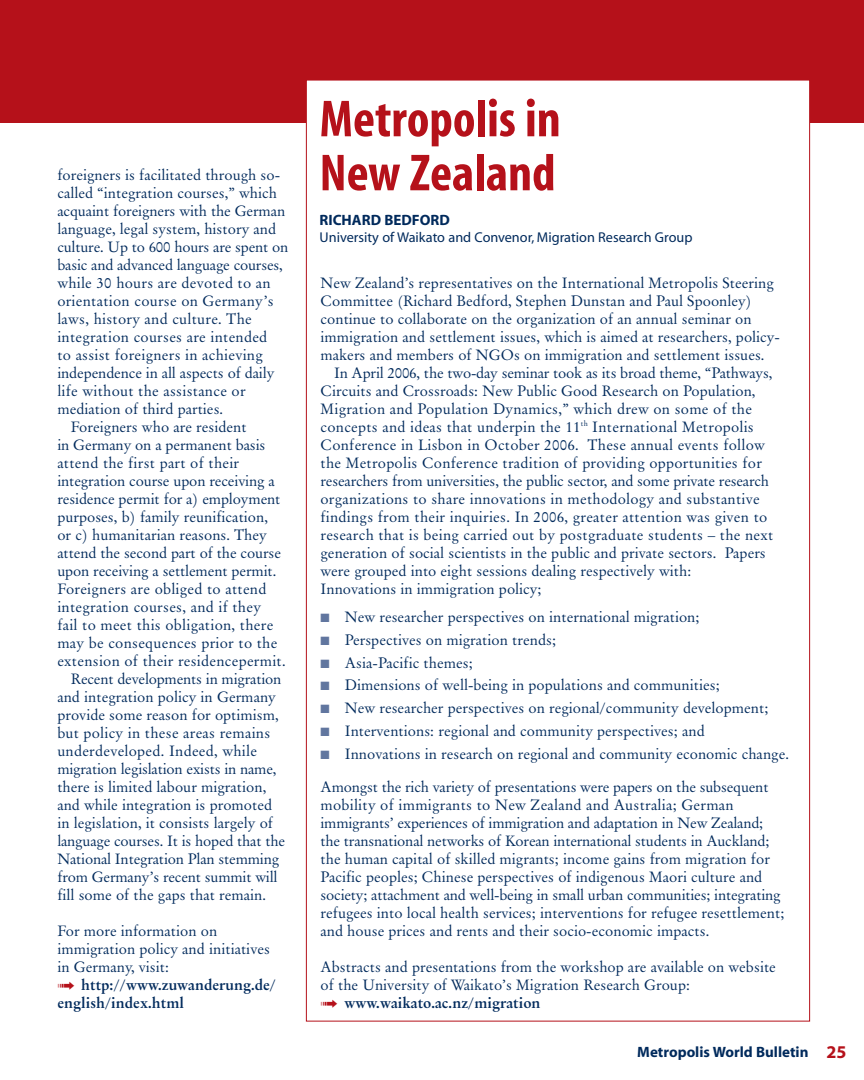
<style>
.page{position:relative;width:864px;height:1080px;background:#fff}
.page>*{position:absolute;margin:0;border:0;box-sizing:border-box;transform-origin:0 0}
.t1{font:700 condensed 52.5px/54px "Myriad";color:#b5111a}
.t2{font:15px/18px "Original Garamond BT";color:#002a5c}
.t3{font:700 15px "Myriad";color:#002a5c}
.t4{font:14.25px "Myriad";color:#002a5c}
.s1{color:#b5111a}
.s2{font-weight:700}
.s3{color:#61769f}
.s4{font-size:18px;color:#b5111a}
</style>
<div class="page">
<div style="left:0;top:0;width:864px;height:122px;background:#b5111a"></div>
<div style="left:306px;top:80px;width:504px;height:941px;background:#fff"></div>
<p class="t2" style="left:57px;top:167px;width:224px">foreigners is facilitated through so-</p>
<p class="t2" style="left:57px;top:185px;width:221px">called “integration courses,” which</p>
<p class="t2" style="left:57px;top:203px;width:229px">acquaint foreigners with the German</p>
<p class="t2" style="left:57px;top:221px;width:220px">language, legal system, history and</p>
<p class="t2" style="left:57px;top:239px;width:233px">culture. Up to 600 hours are spent on</p>
<p class="t2" style="left:57px;top:257px;width:227px">basic and advanced language courses,</p>
<p class="t2" style="left:57px;top:275px;width:215px">while 30 hours are devoted to an</p>
<p class="t2" style="left:57px;top:293px;width:218px">orientation course on Germany’s</p>
<p class="t2" style="left:57px;top:311px;width:196px">laws, history and culture. The</p>
<p class="t2" style="left:57px;top:329px;width:212px">integration courses are intended</p>
<p class="t2" style="left:57px;top:347px;width:207px">to assist foreigners in achieving</p>
<p class="t2" style="left:57px;top:365px;width:219px">independence in all aspects of daily</p>
<p class="t2" style="left:57px;top:383px;width:190px">life without the assistance or</p>
<p class="t2" style="left:57px;top:401px;width:168px">mediation of third parties.</p>
<p class="t2" style="left:71px;top:419px;width:177px">Foreigners who are resident</p>
<p class="t2" style="left:57px;top:437px;width:210px">in Germany on a permanent basis</p>
<p class="t2" style="left:57px;top:455px;width:183px">attend the first part of their</p>
<p class="t2" style="left:57px;top:473px;width:219px">integration course upon receiving a</p>
<p class="t2" style="left:57px;top:491px;width:225px">residence permit for a) employment</p>
<p class="t2" style="left:57px;top:509px;width:212px">purposes, b) family reunification,</p>
<p class="t2" style="left:57px;top:527px;width:211px">or c) humanitarian reasons. They</p>
<p class="t2" style="left:57px;top:545px;width:225px">attend the second part of the course</p>
<p class="t2" style="left:57px;top:563px;width:221px">upon receiving a settlement permit.</p>
<p class="t2" style="left:57px;top:581px;width:211px">Foreigners are obliged to attend</p>
<p class="t2" style="left:57px;top:599px;width:205px">integration courses, and if they</p>
<p class="t2" style="left:57px;top:617px;width:218px">fail to meet this obligation, there</p>
<p class="t2" style="left:57px;top:635px;width:222px">may be consequences prior to the</p>
<p class="t2" style="left:57px;top:653px;width:230px">extension of their residencepermit.</p>
<p class="t2" style="left:71px;top:671px;width:212px">Recent developments in migration</p>
<p class="t2" style="left:57px;top:689px;width:220px">and integration policy in Germany</p>
<p class="t2" style="left:57px;top:707px;width:223px">provide some reason for optimism,</p>
<p class="t2" style="left:57px;top:725px;width:215px">but policy in these areas remains</p>
<p class="t2" style="left:57px;top:743px;width:201px">underdeveloped. Indeed, while</p>
<p class="t2" style="left:57px;top:761px;width:221px">migration legislation exists in name,</p>
<p class="t2" style="left:57px;top:779px;width:211px">there is limited labour migration,</p>
<p class="t2" style="left:57px;top:797px;width:216px">and while integration is promoted</p>
<p class="t2" style="left:57px;top:815px;width:217px">in legislation, it consists largely of</p>
<p class="t2" style="left:57px;top:833px;width:229px">language courses. It is hoped that the</p>
<p class="t2" style="left:57px;top:851px;width:223px">National Integration Plan stemming</p>
<p class="t2" style="left:57px;top:869px;width:222px">from Germany’s recent summit will</p>
<p class="t2" style="left:57px;top:887px;width:210px">fill some of the gaps that remain.</p>
<p class="t2" style="left:57px;top:923px;width:220px">For more information on immigration policy and initiatives in Germany, visit:<br><span class="s1">➟</span> <span class="s2">http://www.zuwanderung.de/ english/index.html</span></p>
<h1 class="t1" style="left:320px;top:97px;width:243px">Metropolis in<br>New Zealand</h1>
<p class="t3" style="left:320px;top:214px;width:132px">RICHARD BEDFORD</p>
<p class="t4" style="left:320px;top:232px;width:374px">University of Waikato and Convenor, Migration Research Group</p>
<p class="t2" style="left:321px;top:275px;width:461px">New Zealand’s representatives on the International Metropolis Steering Committee (Richard Bedford, Stephen Dunstan and Paul Spoonley) continue to collaborate on the organization of an annual seminar on immigration and settlement issues, which is aimed at researchers, policy&shy;makers and members of NGOs on immigration and settlement issues.</p>
<p class="t2" style="left:320px;top:365px;width:454px;text-indent:14px">In April 2006, the two-day seminar took as its broad theme, “Pathways, Circuits and Crossroads: New Public Good Research on Population, Migration and Population Dynamics,” which drew on some of the concepts and ideas that underpin the 11<sup>th</sup> International Metropolis Conference in Lisbon in October 2006. These annual events follow the Metropolis Conference tradition of providing opportunities for researchers from universities, the public sector, and some private research organizations to share innovations in methodology and substantive findings from their inquiries. In 2006, greater attention was given to research that is being carried out by postgraduate students – the next generation of social scientists in the public and private sectors. Papers were grouped into eight sessions dealing respectively with:<br>Innovations in immigration policy;</p>
<p class="t2" style="left:321px;top:610px;width:381px"><span class="s3">■</span> New researcher perspectives on international migration;</p>
<p class="t2" style="left:321px;top:632px;width:237px"><span class="s3">■</span> Perspectives on migration trends;</p>
<p class="t2" style="left:321px;top:655px;width:154px"><span class="s3">■</span> Asia-Pacific themes;</p>
<p class="t2" style="left:321px;top:678px;width:401px"><span class="s3">■</span> Dimensions of well-being in populations and communities;</p>
<p class="t2" style="left:321px;top:700px;width:450px"><span class="s3">■</span> New researcher perspectives on regional/community development;</p>
<p class="t2" style="left:321px;top:723px;width:386px"><span class="s3">■</span> Interventions: regional and community perspectives; and</p>
<p class="t2" style="left:321px;top:746px;width:470px"><span class="s3">■</span> Innovations in research on regional and community economic change.</p>
<p class="t2" style="left:321px;top:779px;width:465px">Amongst the rich variety of presentations were papers on the subsequent mobility of immigrants to New Zealand and Australia; German immigrants’ experiences of immigration and adaptation in New Zealand; the transnational networks of Korean international students in Auckland; the human capital of skilled migrants; income gains from migration for Pacific peoples; Chinese perspectives of indigenous Maori culture and society; attachment and well-being in small urban communities; integrating refugees into local health services; interventions for refugee resettlement; and house prices and rents and their socio-economic impacts.</p>
<p class="t2" style="left:321px;top:959px;width:457px">Abstracts and presentations from the workshop are available on website of the University of Waikato’s Migration Research Group:<br><span class="s1">➟</span> <span class="s2">www.waikato.ac.nz/migration</span></p>
<p class="t3" style="left:637px;top:1047px;width:211px">Metropolis World Bulletin <span class="s4">25</span></p>
</div>
